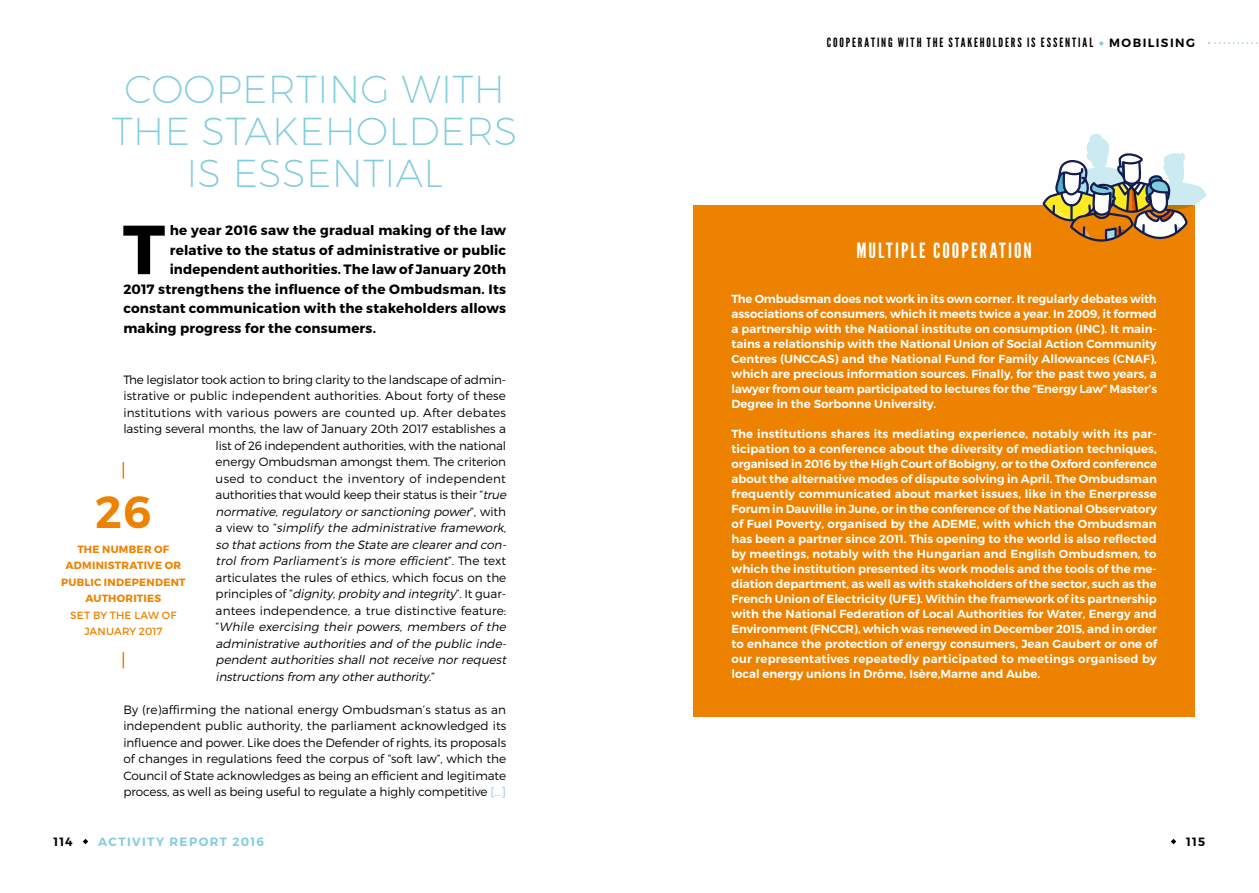
<style>
.page{position:relative;width:1259px;height:893px;background:#fff}
.page>*{position:absolute;margin:0;border:0;box-sizing:border-box;transform-origin:0 0}
._01_CHAPÔ_LETTRINE{font:700 69.15px "Montserrat";color:#000}
._02_CHIFFRE{font:600 45px "Montserrat";color:#ec8200}
._01_TITRE_H1{font:200 39px/42px "Montserrat";letter-spacing:.01em;color:#80ccdd;text-align:center}
._03_TITRE{font:21px "League Gothic";letter-spacing:.1em;color:#fff}
._01_CHAPÔ_LETTRINE-2{font:700 13.5px "Montserrat";letter-spacing:.01em;color:#000}
._00_TITRE-COURANT_TO{font:12.75px "League Gothic";letter-spacing:.15em;color:#000}
._01_TEXTE_COURANT{font:300 12px/16.5px "Montserrat";letter-spacing:-.005em;color:#000;text-align:justify}
._01_TEXTE_COURANT-2{font:italic 300 12px "Montserrat";letter-spacing:.01em;color:#000}
._01_TEXTE_COURANT-3{font:300 12px "Montserrat";letter-spacing:.015em;color:#000}
._01_TEXTE_COURANT-4{font:300 12px "Montserrat";letter-spacing:.025em;color:#000}
.t1{font:600 12px "Montserrat";letter-spacing:.11em;color:#80ccdd}
._00_TITRE-COURANT_TO-2{font:600 12px "Montserrat";letter-spacing:.12em;color:#000}
._03_CORPS{font:600 11.7px/15px "Montserrat";color:#fff;text-align:justify}
._02_LÉGENDE{font:700 10.5px/16.5px "Montserrat";letter-spacing:.025em;color:#ec8200;text-align:center}
.s1{font-style:italic}
.s2{font-style:normal}
.s3{color:#80ccdd}
.s4{font-weight:400}
</style>
<div class="page">
<svg style="left:123px;top:462px;width:1px;height:17px"></svg>
<svg style="left:123px;top:652px;width:1px;height:16px"></svg>
<svg style="left:1208px;top:42px;width:50px;height:2px"></svg>
<svg style="left:1099px;top:41px;width:4px;height:5px"></svg>
<div style="left:693px;top:205px;width:502px;height:511px;background:#ec8200"></div>
<svg style="left:1042px;top:160px;width:35px;height:73px"></svg>
<img style="left:1077px;top:133px;width:108px;height:109px">
<img style="left:1121px;top:170px;width:86px;height:72px">
<svg style="left:83px;top:839px;width:5px;height:5px"></svg>
<svg style="left:1170px;top:839px;width:6px;height:5px"></svg>
<p class="_01_TITRE_H1" style="left:112px;top:67px;width:407px">COOPERTING WITH<br>THE STAKEHOLDERS<br>IS ESSENTIAL</p>
<p class="_01_CHAPÔ_LETTRINE" style="left:123px;top:207px;width:44px">T</p>
<p class="_01_CHAPÔ_LETTRINE-2" style="left:170px;top:222px;width:338px">he year 2016 saw the gradual making of the law</p>
<p class="_01_CHAPÔ_LETTRINE-2" style="left:170px;top:241px;width:338px">relative to the status of administrative or public</p>
<p class="_01_CHAPÔ_LETTRINE-2" style="left:170px;top:261px;width:338px">independent authorities. The law of January 20th</p>
<p class="_01_CHAPÔ_LETTRINE-2" style="left:123px;top:280px;width:384px">2017 strengthens the influence of the Ombudsman. Its</p>
<p class="_01_CHAPÔ_LETTRINE-2" style="left:123px;top:300px;width:384px">constant communication with the stakeholders allows</p>
<p class="_01_CHAPÔ_LETTRINE-2" style="left:123px;top:319px;width:254px">making progress for the consumers.</p>
<p class="_01_TEXTE_COURANT" style="left:123px;top:371px;width:384px">The legislator took action to bring clarity to the landscape of admin-</p>
<p class="_01_TEXTE_COURANT" style="left:123px;top:387px;width:384px">istrative or public independent authorities. About forty of these</p>
<p class="_01_TEXTE_COURANT-3" style="left:123px;top:405px;width:384px">institutions with various powers are counted up. After debates</p>
<p class="_01_TEXTE_COURANT" style="left:123px;top:420px;width:384px">lasting several months, the law of January 20th 2017 establishes a</p>
<p class="_01_TEXTE_COURANT" style="left:216px;top:437px;width:292px">list of 26 independent authorities, with the national</p>
<p class="_01_TEXTE_COURANT" style="left:216px;top:453px;width:292px">energy Ombudsman amongst them. The criterion</p>
<p class="_01_TEXTE_COURANT-4" style="left:216px;top:471px;width:292px">used to conduct the inventory of independent</p>
<p class="_01_TEXTE_COURANT" style="left:216px;top:486px;width:295px">authorities that would keep their status is their “<span class="s1">true</span></p>
<p class="_01_TEXTE_COURANT-2" style="left:216px;top:504px;width:292px">normative, regulatory or sanctioning power<span class="s2">” , w i t h</span></p>
<p class="_01_TEXTE_COURANT-2" style="left:216px;top:521px;width:295px"><span class="s2">a v i ew t o “</span>simplify the administrative framework,</p>
<p class="_01_TEXTE_COURANT-2" style="left:216px;top:537px;width:295px">so thatactions from the State are clearerand con-</p>
<p class="_01_TEXTE_COURANT-2" style="left:216px;top:554px;width:292px">trol from Parliament’s is more efficient<span class="s2">” . Th e t ex t</span></p>
<p class="_01_TEXTE_COURANT" style="left:216px;top:569px;width:292px">articulates the rules of ethics, which focus on the</p>
<p class="_01_TEXTE_COURANT-2" style="left:216px;top:587px;width:292px"><span class="s2">p r i n c i p l es o f “</span>dignity,probity and integrity<span class="s2">” . I t g u a r-</span></p>
<p class="_01_TEXTE_COURANT-3" style="left:216px;top:603px;width:292px">antees independence, a true distinctive feature:</p>
<p class="_01_TEXTE_COURANT-2" style="left:216px;top:620px;width:295px"><span class="s2">“</span>While exercising their powers, members of the</p>
<p class="_01_TEXTE_COURANT-2" style="left:216px;top:636px;width:295px">administrative authorities and of the public inde-</p>
<p class="_01_TEXTE_COURANT-2" style="left:216px;top:653px;width:295px">pendent authorities shall not receive nor request</p>
<p class="_01_TEXTE_COURANT-2" style="left:216px;top:669px;width:221px">instructions from any otherauthority.<span class="s2">”</span></p>
<p class="_01_TEXTE_COURANT" style="left:123px;top:701px;width:384px">By (re)affirming the national energy Ombudsman’s status as an independent public authority, the parliament acknowledged its influence and power. Like does the Defender of rights, its proposals of changes in regulations feed the corpus of “soft law”, which the Council of State acknowledges as being an efficient and legitimate process, as well as being useful to regulate a highly competitive <span class="s3">[…]</span></p>
<p class="_02_CHIFFRE" style="left:95px;top:484px;width:58px">26</p>
<p class="_02_LÉGENDE" style="left:61px;top:541px;width:126px">THE NUMBER OF<br>ADMINISTRATIVE OR<br>PUBLIC INDEPENDENT<br>AUTHORITIES<br><span class="s4">SET BY THE LAW OF<br>JANUARY 2017</span></p>
<p class="_00_TITRE-COURANT_TO" style="left:827px;top:35px;width:268px">COOPERATING WITH THE STAKEHOLDERS IS ESSENTIAL</p>
<p class="_00_TITRE-COURANT_TO-2" style="left:1109px;top:36px;width:88px">MOBILISING</p>
<p class="_03_TITRE" style="left:856px;top:238px;width:177px">MULTIPLE COOPERATION</p>
<p class="_03_CORPS" style="left:731px;top:291px;width:427px">The Ombudsman does not work in its own corner. It regularly debates with associations of consumers, which it meets twice a year. In 2009, it formed a partnership with the National institute on consumption (INC). It main&shy;tains a relationship with the National Union of Social Action Community Centres (UNCCAS) and the National Fund for Family Allowances (CNAF), which are precious information sources. Finally, for the past two years, a lawyer from our team participated to lectures for the “Energy Law” Master’s Degree in the Sorbonne University.</p>
<p class="_03_CORPS" style="left:731px;top:426px;width:427px">The institutions shares its mediating experience, notably with its par&shy;ticipation to a conference about the diversity of mediation techniques, organised in 2016 by the High Court of Bobigny, or to the Oxford conference about the alternative modes of dispute solving in April. The Ombudsman frequently communicated about market issues, like in the Enerpresse Forum in Dauville in June, or in the conference of the National Observatory of Fuel Poverty, organised by the ADEME, with which the Ombudsman has been a partner since 2011. This opening to the world is also reflected by meetings, notably with the Hungarian and English Ombudsmen, to which the institution presented its work models and the tools of the me&shy;diation department, as well as with stakeholders of the sector, such as the French Union of Electricity (UFE). Within the framework of its partnership with the National Federation of Local Authorities for Water, Energy and Environment (FNCCR), which was renewed in December 2015, and in order to enhance the protection of energy consumers, Jean Gaubert or one of our representatives repeatedly participated to meetings organised by local energy unions in Drôme, Isère,Marne and Aube.</p>
<p class="_00_TITRE-COURANT_TO-2" style="left:53px;top:834px;width:21px">114</p>
<p class="t1" style="left:98px;top:834px;width:167px">ACTIVITY REPORT 2016</p>
<p class="_00_TITRE-COURANT_TO-2" style="left:1186px;top:834px;width:21px">115</p>
</div>
